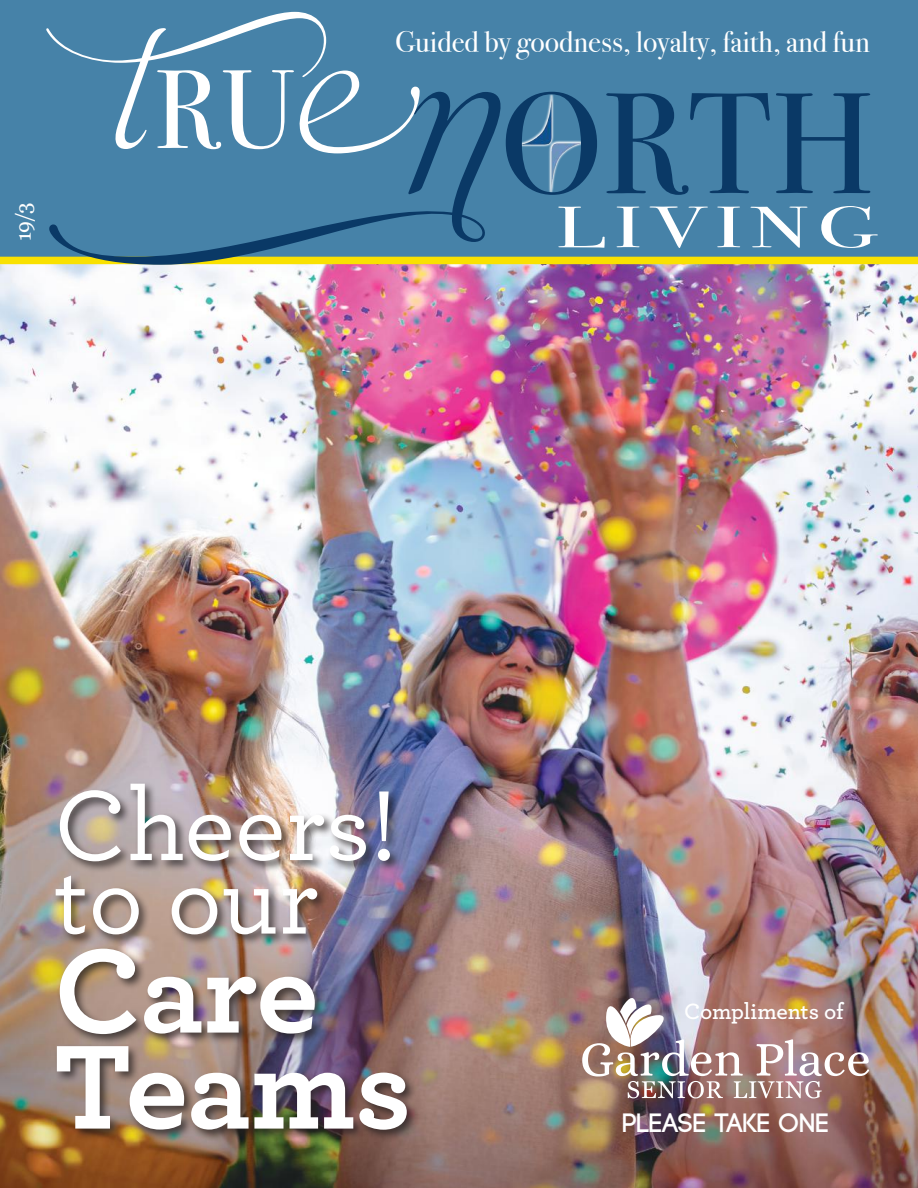
<style>
.page{position:relative;width:918px;height:1188px;background:#fff}
.page>*{position:absolute;margin:0;border:0;box-sizing:border-box;transform-origin:0 0}
.t1{font:143.85px "Bodoni Svty Two ITCTT";color:#0a3966}
.t2{font:700 125.25px/96px "Archer Pro";letter-spacing:-.01em;color:#fff}
.t3{font:500 104.4px/73.5px "Archer Pro";color:#fff}
.t4{font:58.5px "Bodoni Svty Two ITCTT";letter-spacing:.1em;color:#fff;scale:1.5 1}
.t5{font:30px "Bodoni Svty Two ITCTT";color:#fff}
.t6{font:700 26.55px "Code";letter-spacing:.015em;color:#fff}
.t7{font:600 23.25px "Archer Pro";letter-spacing:-.01em;color:#fff}
.t8{font:21px "Georgia";color:#fff}
.s1{font-family:"Aphrodite Slim Pro";font-size:195.75px}
</style>
<div class="page">
<img style="left:0;top:264px;width:918px;height:924px">
<div style="left:0;top:0;width:918px;height:262px;background:#4682a8"></div>
<div style="left:0;top:257px;width:918px;height:7px;background:#f9e101"></div>
<img style="left:518px;top:94px;width:67px;height:100px">
<img style="left:582px;top:998px;width:287px;height:100px">
<div style="left:53px;top:781px;width:366px;height:361px;background:#241f1f;opacity:.75"></div>
<p class="t8" style="left:8px;top:241px;width:40px;rotate:-90deg">19/3</p>
<h1 class="t1" style="left:109px;top:26px;width:776px"><sup>t</sup><sup>RU</sup><sup>e</sup><span class="s1">n</span>ORTH</h1>
<p class="t5" style="left:395px;top:17px;width:476px">Guided by goodness, loyalty, faith, and fun</p>
<h3 class="t4" style="left:556px;top:179px;width:215px">LIVING</h3>
<h3 class="t3" style="left:54px;top:783px;width:345px">Cheers! to our</h3>
<h2 class="t2" style="left:54px;top:935px;width:359px">Care<br>Teams</h2>
<p class="t7" style="left:684px;top:994px;width:161px">Compliments of</p>
<p class="t6" style="left:623px;top:1110px;width:207px">PLEASE TAKE ONE</p>
</div>
